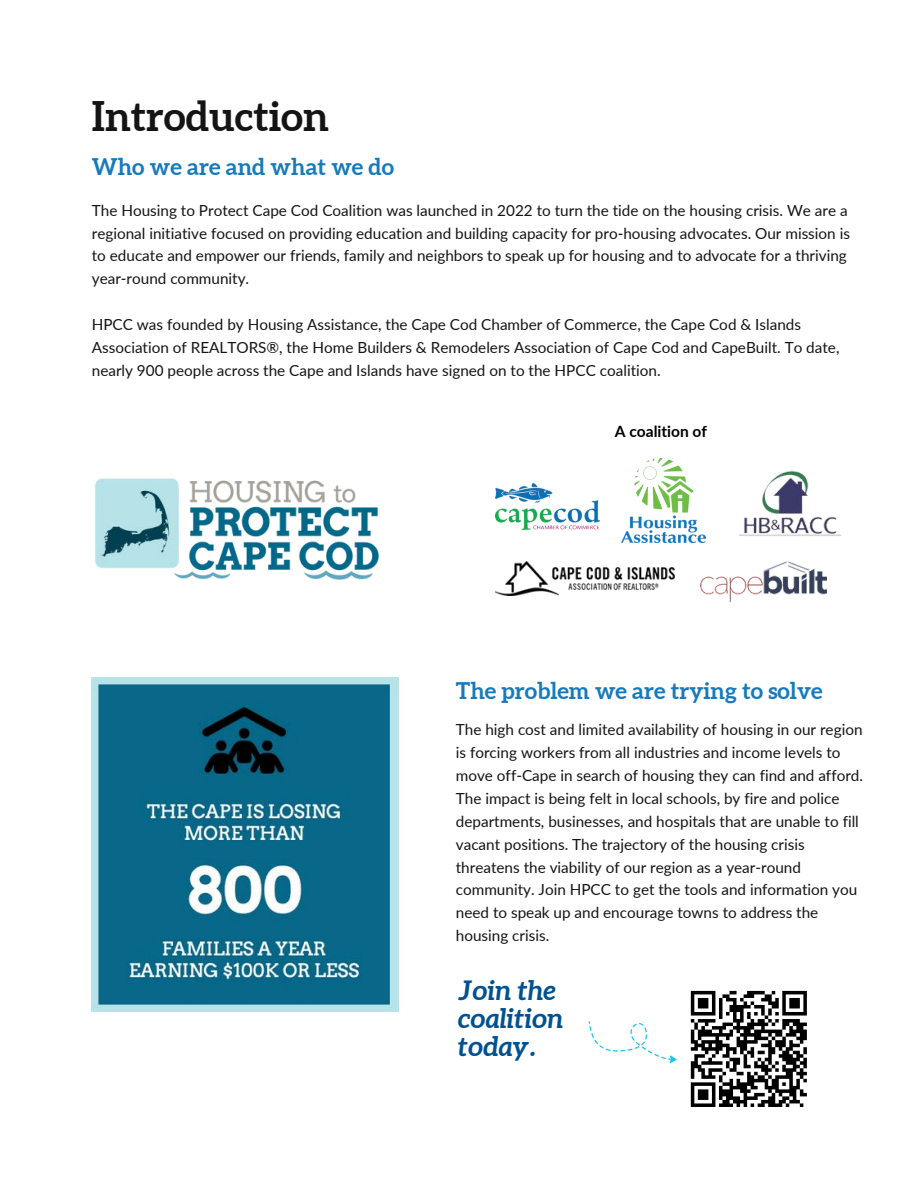
<style>
.page{position:relative;width:918px;height:1188px;background:#fff}
.page>*{position:absolute;margin:0;border:0;box-sizing:border-box;transform-origin:0 0}
.t1{font:700 40.8px "Aleo";color:#141414}
.t2{font:italic 700 27.15px/28.2px "Aleo";color:#005191}
.t3{font:700 22.95px "Aleo";color:#167abb}
.t4{font:700 15.6px "Lato";color:#000}
.t5{font:15.3px/23px "Lato";color:#141414}
</style>
<div class="page">
<img style="left:92px;top:677px;width:306px;height:335px">
<img style="left:496px;top:561px;width:179px;height:34px">
<img style="left:739px;top:470px;width:103px;height:66px">
<img style="left:700px;top:561px;width:126px;height:41px">
<img style="left:496px;top:483px;width:103px;height:48px">
<img style="left:95px;top:478px;width:284px;height:102px">
<img style="left:621px;top:458px;width:85px;height:85px">
<svg style="left:588px;top:1021px;width:89px;height:43px"></svg>
<svg style="left:690px;top:990px;width:117px;height:117px"></svg>
<p class="t1" style="left:92px;top:93px;width:239px">Introduction</p>
<p class="t3" style="left:92px;top:153px;width:304px">Who we are and what we do</p>
<p class="t5" style="left:92px;top:198px;width:760px">The Housing to Protect Cape Cod Coalition was launched in 2022 to turn the tide on the housing crisis. We are a regional initiative focused on providing education and building capacity for pro-housing advocates. Our mission is to educate and empower our friends, family and neighbors to speak up for housing and to advocate for a thriving year-round community.</p>
<p class="t5" style="left:92px;top:313px;width:749px">HPCC was founded by Housing Assistance, the Cape Cod Chamber of Commerce, the Cape Cod &amp; Islands<br>Association of REALTORS®, the Home Builders &amp; Remodelers Association of Cape Cod and CapeBuilt. To date, nearly 900 people across the Cape and Islands have signed on to the HPCC coalition.</p>
<p class="t4" style="left:615px;top:422px;width:94px">A coalition of</p>
<p class="t3" style="left:456px;top:678px;width:368px">The problem we are trying to solve</p>
<p class="t5" style="left:456px;top:717px;width:409px">The high cost and limited availability of housing in our region is forcing workers from all industries and income levels to move off-Cape in search of housing they can find and afford.<br>The impact is being felt in local schools, by fire and police departments, businesses, and hospitals that are unable to fill vacant positions. The trajectory of the housing crisis threatens the viability of our region as a year-round community. Join HPCC to get the tools and information you need to speak up and encourage towns to address the housing crisis.</p>
<p class="t2" style="left:458px;top:976px;width:107px">Join the coalition today.</p>
</div>
